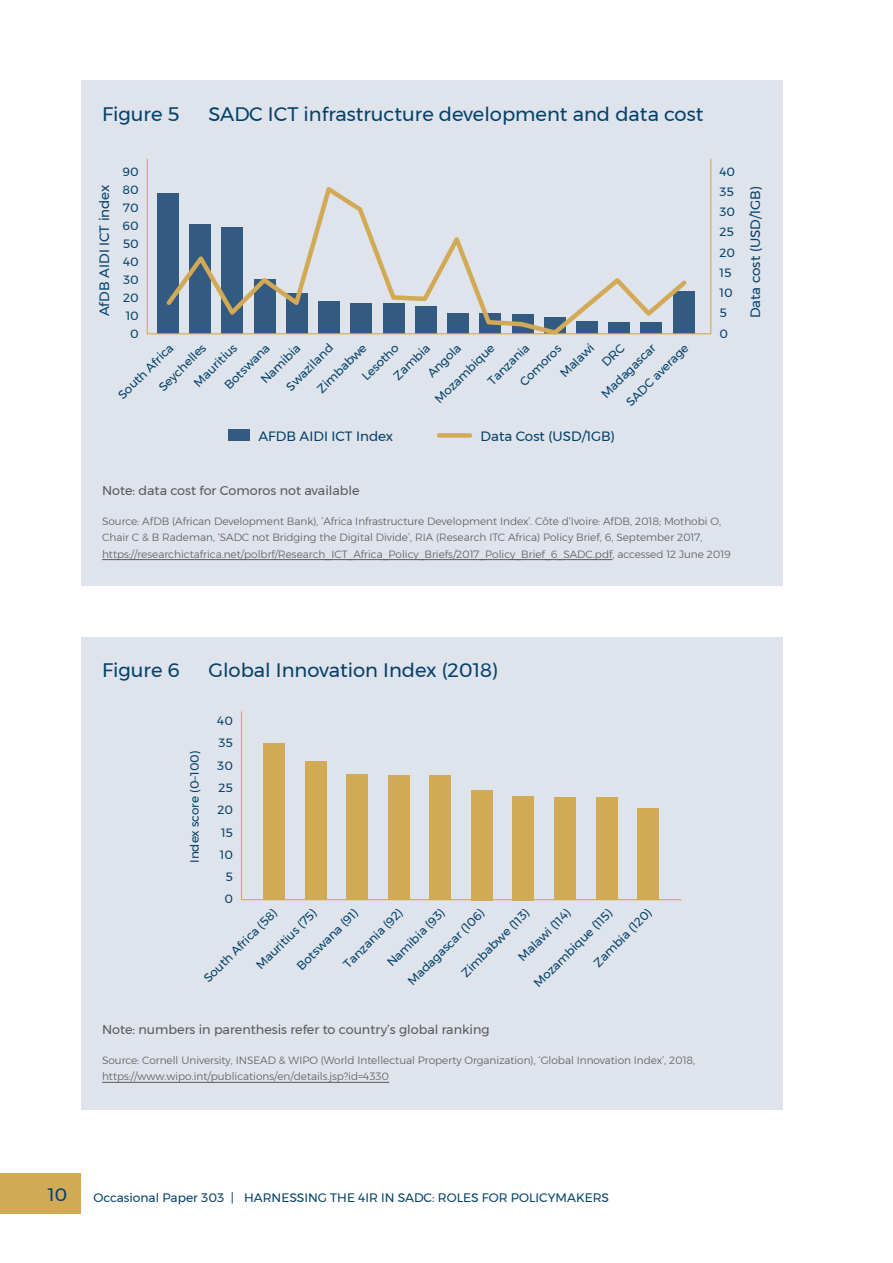
<style>
.page{position:relative;width:893px;height:1263px;background:#fff}
.page>*{position:absolute;margin:0;border:0;box-sizing:border-box;transform-origin:0 0}
.t1{font:19.5px "Montserrat";color:#034169}
.t2{font:18px "Montserrat";color:#034169}
.t3{font:13.5px "Montserrat";color:#034169}
.t4{font:12.75px "Montserrat";color:#58595b}
.t5{font:12.3px "Montserrat";color:#034169}
.t6{font:12px/23.1px "Montserrat";color:#034169}
.t7{font:300 10.5px/16.5px "Montserrat";color:#58595b}
</style>
<div class="page">
<div style="left:0;top:1172px;width:81px;height:41px;background:#d2aa56"></div>
<div style="left:81px;top:637px;width:701px;height:472px;background:#dee3ec"></div>
<hr style="left:102px;top:1082px;width:287px;height:1px;background:#58595b">
<svg style="left:241px;top:711px;width:441px;height:190px"></svg>
<div style="left:81px;top:81px;width:701px;height:505px;background:#dee3ec"></div>
<hr style="left:102px;top:559px;width:510px;height:1px;background:#58595b">
<div style="left:157px;top:193px;width:22px;height:141px;background:#335a80"></div>
<div style="left:673px;top:291px;width:21px;height:43px;background:#335a80"></div>
<div style="left:439px;top:433px;width:31px;height:5px;background:#d2aa56"></div>
<div style="left:229px;top:430px;width:21px;height:11px;background:#335a80"></div>
<svg style="left:163px;top:187px;width:528px;height:148px"></svg>
<h1 class="t1" style="left:102px;top:99px;width:79px">Figure 5</h1>
<h1 class="t1" style="left:208px;top:99px;width:497px">SADC ICT infrastructure development and data cost</h1>
<p class="t6" style="left:123px;top:160px;width:18px">90</p>
<p class="t6" style="left:719px;top:160px;width:17px">40</p>
<p class="t6" style="left:123px;top:196px;width:17px">70</p>
<p class="t3" style="left:94px;top:316px;width:133px;rotate:-90deg">AfDB AIDI ICT index</p>
<p class="t3" style="left:745px;top:318px;width:134px;rotate:-90deg">Data cost (USD/1GB)</p>
<p class="t6" style="left:429px;top:393px;width:80px;rotate:-45deg">Mozambique</p>
<p class="t6" style="left:122px;top:178px;width:18px">80</p>
<p class="t6" style="left:719px;top:180px;width:16px">35</p>
<p class="t6" style="left:719px;top:200px;width:17px">30</p>
<p class="t6" style="left:122px;top:214px;width:18px">60</p>
<p class="t6" style="left:719px;top:220px;width:16px">25</p>
<p class="t6" style="left:123px;top:232px;width:18px">50</p>
<p class="t6" style="left:719px;top:241px;width:17px">20</p>
<p class="t6" style="left:123px;top:250px;width:17px">40</p>
<p class="t6" style="left:719px;top:261px;width:13px">15</p>
<p class="t6" style="left:123px;top:268px;width:17px">30</p>
<p class="t6" style="left:719px;top:281px;width:15px">10</p>
<p class="t6" style="left:123px;top:286px;width:17px">20</p>
<p class="t6" style="left:126px;top:304px;width:15px">10</p>
<p class="t6" style="left:719px;top:301px;width:9px">5</p>
<p class="t6" style="left:130px;top:322px;width:10px">0</p>
<p class="t6" style="left:719px;top:322px;width:10px">0</p>
<p class="t6" style="left:372px;top:354px;width:47px;line-height:22px;text-indent:-23px;rotate:-45deg">Lesotho<br>Zambia</p>
<p class="t6" style="left:581px;top:341px;width:28px;line-height:21.6px;text-indent:-37px;rotate:-45deg">Malawi<br>DRC</p>
<p class="t6" style="left:294px;top:366px;width:66px;line-height:23.7px;text-indent:-20px;rotate:-45deg">Swaziland<br>Zimbabwe</p>
<p class="t6" style="left:620px;top:396px;width:84px;rotate:-45deg">SADC average</p>
<p class="t6" style="left:218px;top:379px;width:60px;rotate:-45deg">Botswana</p>
<p class="t6" style="left:595px;top:388px;width:73px;rotate:-45deg">Madagascar</p>
<p class="t6" style="left:136px;top:364px;width:63px;text-indent:-34px;rotate:-45deg">South Africa<br>Seychelles</p>
<p class="t6" style="left:188px;top:376px;width:57px;rotate:-45deg">Mauritius</p>
<p class="t6" style="left:254px;top:373px;width:52px;rotate:-45deg">Namibia</p>
<p class="t6" style="left:421px;top:367px;width:44px;rotate:-45deg">Angola</p>
<p class="t6" style="left:482px;top:375px;width:54px;rotate:-45deg">Tanzania</p>
<p class="t6" style="left:513px;top:376px;width:55px;rotate:-45deg">Comoros</p>
<p class="t3" style="left:258px;top:426px;width:136px">AFDB AIDI ICT Index</p>
<p class="t3" style="left:481px;top:426px;width:136px">Data Cost (USD/1GB)</p>
<p class="t4" style="left:102px;top:481px;width:259px">Note: data cost for Comoros not available</p>
<p class="t7" style="left:102px;top:512px;width:630px">Source: AfDB (African Development Bank), ‘Africa Infrastructure Development Index’. Côte d’Ivoire: AfDB, 2018; Mothobi O,<br>Chair C &amp; B Rademan, ‘SADC not Bridging the Digital Divide’, RIA (Research ITC Africa) Policy Brief, 6, September 2017, https://researchictafrica.net/polbrf/Research_ICT_Africa_Policy_Briefs/2017_Policy_Brief_6_SADC.pdf, accessed 12 June 2019</p>
<h1 class="t1" style="left:102px;top:655px;width:79px">Figure 6</h1>
<h1 class="t1" style="left:208px;top:655px;width:291px">Global Innovation Index (2018)</h1>
<p class="t6" style="left:217px;top:709px;width:17px">40</p>
<p class="t6" style="left:183px;top:863px;width:114px;rotate:-90deg">Index score (0–100)</p>
<p class="t6" style="left:218px;top:731px;width:16px">35</p>
<p class="t6" style="left:217px;top:754px;width:17px">30</p>
<p class="t6" style="left:219px;top:776px;width:16px">25</p>
<p class="t6" style="left:217px;top:798px;width:17px">20</p>
<p class="t6" style="left:221px;top:820px;width:13px">15</p>
<p class="t6" style="left:220px;top:843px;width:14px">10</p>
<p class="t6" style="left:225px;top:865px;width:9px">5</p>
<p class="t6" style="left:224px;top:887px;width:10px">0</p>
<p class="t6" style="left:197px;top:972px;width:100px;rotate:-45deg">South Africa (58)</p>
<p class="t6" style="left:291px;top:960px;width:82px;rotate:-45deg">Botswana (91)</p>
<p class="t6" style="left:381px;top:956px;width:77px;rotate:-45deg">Namibia (93)</p>
<p class="t6" style="left:587px;top:956px;width:78px;rotate:-45deg">Zambia (120)</p>
<p class="t6" style="left:250px;top:959px;width:81px;rotate:-45deg">Mauritius (75)</p>
<p class="t6" style="left:337px;top:957px;width:79px;rotate:-45deg">Tanzania (92)</p>
<p class="t6" style="left:512px;top:951px;width:70px;rotate:-45deg">Malawi (114)</p>
<p class="t6" style="left:455px;top:966px;width:92px;rotate:-45deg">Zimbabwe (113)</p>
<p class="t6" style="left:528px;top:977px;width:107px;rotate:-45deg">Mozambique (115)</p>
<p class="t6" style="left:402px;top:975px;width:104px;rotate:-45deg">Madagascar (106)</p>
<p class="t4" style="left:102px;top:1020px;width:389px">Note: numbers in parenthesis refer to country’s global ranking</p>
<p class="t7" style="left:102px;top:1051px;width:595px">Source: Cornell University, INSEAD &amp; WIPO (World Intellectual Property Organization), ‘Global Innovation Index’, 2018, https://www.wipo.int/publications/en/details.jsp?id=4330</p>
<h2 class="t2" style="left:48px;top:1181px;width:21px">10</h2>
<p class="t5" style="left:94px;top:1188px;width:517px">Occasional Paper 303 | HARNESSING THE 4IR IN SADC: ROLES FOR POLICYMAKERS</p>
</div>
